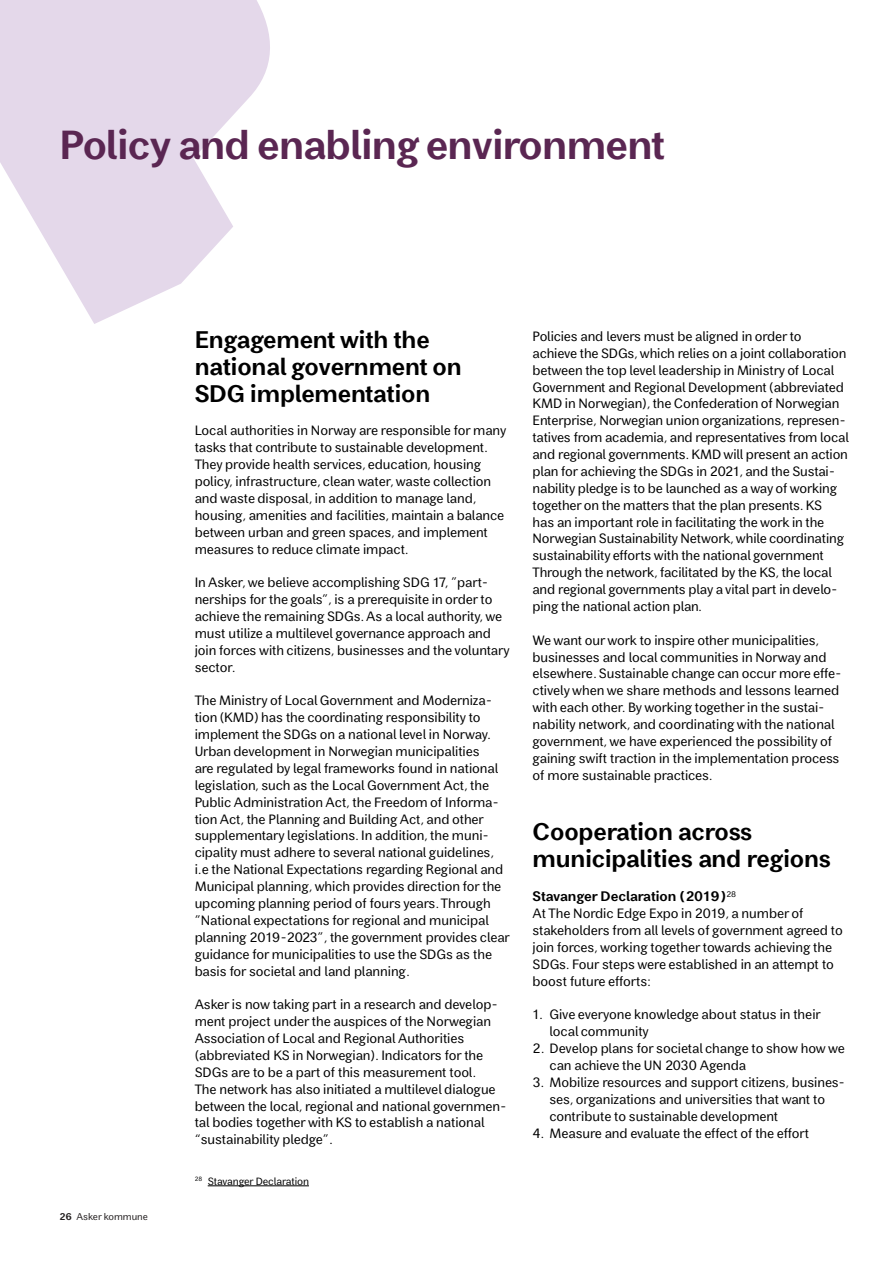
<style>
.page{position:relative;width:893px;height:1263px;background:#fff}
.page>*{position:absolute;margin:0;border:0;box-sizing:border-box;transform-origin:0 0}
.t1{font:700 40.5px "Asker Sans";letter-spacing:-.02em;color:#5a2652}
.t2{font:700 24px/27px "Asker Sans";letter-spacing:-.005em;color:#000}
.t3{font:700 13.8px "Asker Sans";letter-spacing:-.01em;color:#000}
.t4{font:13.5px/16.8px "Asker Sans";letter-spacing:-.005em;color:#000}
.t5{font:10.5px "Asker Sans";letter-spacing:-.01em;color:#000}
.t6{font:9.75px "Asker Sans";color:#242021}
.s1{font-weight:700}
</style>
<div class="page">
<svg style="left:0;top:0;width:270px;height:324px;fill:#e4d8ea"></svg>
<hr style="left:208px;top:1185px;width:101px;height:1px;background:#000">
<h1 class="t1" style="left:60px;top:120px;width:607px">Policy and enabling environment</h1>
<p class="t6" style="left:60px;top:1210px;width:90px"><span class="s1">26</span> Asker kommune</p>
<h2 class="t2" style="left:195px;top:325px;width:268px">Engagement with the national government on<br>SDG implementation</h2>
<p class="t4" style="left:195px;top:422px;width:313px">Local authorities in Norway are responsible for many tasks that contribute to sustainable development.<br>They provide health services, education, housing policy, infrastructure, clean water, waste collection and waste disposal, in addition to manage land, housing, amenities and facilities, maintain a balance between urban and green spaces, and implement measures to reduce climate impact.</p>
<p class="t4" style="left:195px;top:574px;width:316px">In Asker, we believe accomplishing SDG 17, ”part&shy;nerships for the goals”, is a prerequisite in order to achieve the remaining SDGs. As a local authority, we must utilize a multilevel governance approach and join forces with citizens, businesses and the voluntary sector.</p>
<p class="t4" style="left:195px;top:692px;width:317px">The Ministry of Local Government and Moderniza&shy;tion (KMD) has the coordinating responsibility to implement the SDGs on a national level in Norway.<br>Urban development in Norwegian municipalities<br>are regulated by legal frameworks found in national legislation, such as the Local Government Act, the Public Administration Act, the Freedom of Informa&shy;tion Act, the Planning and Building Act, and other supplementary legislations. In addition, the muni&shy;cipality must adhere to several national guidelines, i.e the National Expectations regarding Regional and Municipal planning, which provides direction for the upcoming planning period of fours years. Through ”National expectations for regional and municipal planning 2019-2023”, the government provides clear guidance for municipalities to use the SDGs as the basis for societal and land planning.</p>
<p class="t4" style="left:195px;top:996px;width:313px">Asker is now taking part in a research and develop&shy;ment project under the auspices of the Norwegian Association of Local and Regional Authorities (abbreviated KS in Norwegian). Indicators for the SDGs are to be a part of this measurement tool.<br>The network has also initiated a multilevel dialogue between the local, regional and national governmen&shy;tal bodies together with KS to establish a national “sustainability pledge”.</p>
<p class="t5" style="left:195px;top:1175px;width:116px"><sup>28</sup> Stavanger Declaration</p>
<p class="t4" style="left:533px;top:327px;width:318px">Policies and levers must be aligned in order to achieve the SDGs, which relies on a joint collaboration between the top level leadership in Ministry of Local Government and Regional Development (abbreviated KMD in Norwegian), the Confederation of Norwegian Enterprise, Norwegian union organizations, represen&shy;tatives from academia, and representatives from local and regional governments. KMD will present an action plan for achieving the SDGs in 2021, and the Sustai&shy;nability pledge is to be launched as a way of working together on the matters that the plan presents. KS<br>has an important role in facilitating the work in the Norwegian Sustainability Network, while coordinating sustainability efforts with the national government Through the network, facilitated by the KS, the local and regional governments play a vital part in develo&shy;ping the national action plan.</p>
<p class="t4" style="left:533px;top:631px;width:311px">We want our work to inspire other municipalities, businesses and local communities in Norway and elsewhere. Sustainable change can occur more effe&shy;ctively when we share methods and lessons learned with each other. By working together in the sustai&shy;nability network, and coordinating with the national government, we have experienced the possibility of gaining swift traction in the implementation process of more sustainable practices.</p>
<h2 class="t2" style="left:533px;top:818px;width:300px">Cooperation across municipalities and regions</h2>
<p class="t3" style="left:533px;top:888px;width:205px">Stavanger Declaration (2019)<sup>28</sup></p>
<p class="t4" style="left:533px;top:905px;width:312px">At The Nordic Edge Expo in 2019, a number of stakeholders from all levels of government agreed to join forces, working together towards achieving the SDGs. Four steps were established in an attempt to boost future efforts:</p>
<p class="t4" style="left:550px;top:1006px;width:273px;text-indent:-17px">1. Give everyone knowledge about status in their local community</p>
<p class="t4" style="left:550px;top:1040px;width:297px;text-indent:-17px">2. Develop plans for societal change to show how we can achieve the UN 2030 Agenda</p>
<p class="t4" style="left:550px;top:1073px;width:297px;text-indent:-17px">3. Mobilize resources and support citizens, busines&shy;ses, organizations and universities that want to contribute to sustainable development</p>
<p class="t4" style="left:533px;top:1124px;width:278px">4. Measure and evaluate the effect of the effort</p>
</div>
